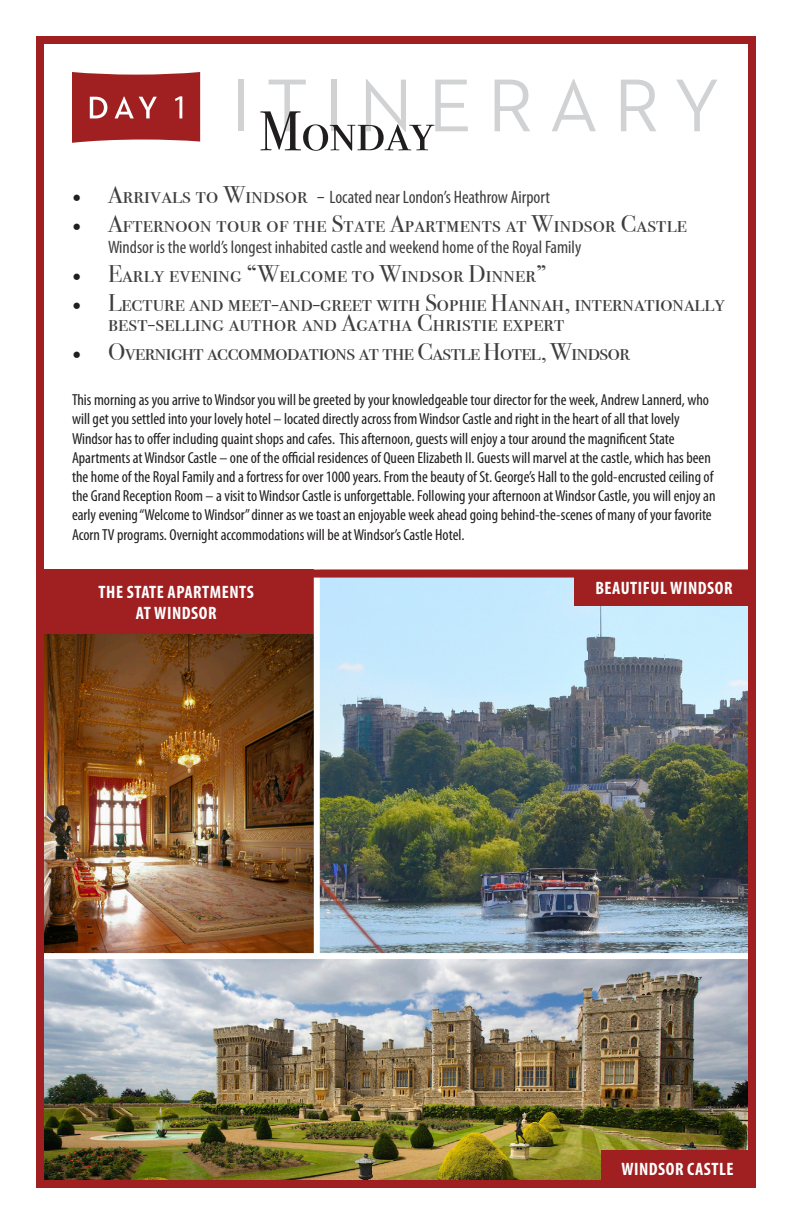
<style>
.page{position:relative;width:792px;height:1224px;background:#fff}
.page>*{position:absolute;margin:0;border:0;box-sizing:border-box;transform-origin:0 0}
.t1{font:76px "Neutraface 2 Text";letter-spacing:.2em;color:#d1d2d4}
.t2{font:56px "Bodoni Svty Two SCITCTT";color:#201d1e}
.t3{font:24px/20px "Bodoni Svty Two SCITCTT";letter-spacing:.01em;color:#3e3e3f}
.t4{font:24px "Bodoni Svty Two SCITCTT";letter-spacing:-.02em;color:#3e3e3f}
.t5{font:condensed 18px "Myriad Pro";color:#3e3e3f}
.t6{font:700 condensed 18px "Myriad Pro";letter-spacing:.03em;color:#fff}
.t7{font:condensed 16px/19.2px "Myriad Pro";color:#201d1e}
.s1{font-family:"Minion Pro";font-stretch:normal;font-size:24px;color:#231f20}
.s2{font-family:"Bodoni Svty Two SCITCTT";font-stretch:normal;font-size:24px}
.s3{font-family:"Minion Pro";color:#231f20}
</style>
<div class="page">
<img style="left:45px;top:634px;width:269px;height:319px">
<svg style="left:72px;top:72px;width:128px;height:71px"></svg>
<img style="left:45px;top:959px;width:702px;height:220px">
<img style="left:320px;top:578px;width:427px;height:375px">
<div style="left:601px;top:1150px;width:153px;height:36px;background:#a02021"></div>
<div style="left:574px;top:570px;width:180px;height:36px;background:#a02021"></div>
<div style="left:39px;top:570px;width:275px;height:64px;background:#a02021"></div>
<div style="left:36px;top:36px;width:720px;height:1152px;border:8px solid #a02021"></div>
<div style="left:39px;top:570px;width:714px;height:8px;background:#a02021"></div>
<p class="t1" style="left:231px;top:58px;width:491px">ITINERARY</p>
<p class="t2" style="left:259px;top:98px;width:177px">Monday</p>
<p class="t5" style="left:72px;top:186px;width:479px"><span class="s1">•</span> <span class="s2">Arrivals to Windsor -</span> Located near London’s Heathrow Airport</p>
<p class="t3" style="left:72px;top:213px;width:616px"><span class="s3">•</span> Afternoon tour of the State Apartments at Windsor Castle</p>
<p class="t5" style="left:108px;top:236px;width:475px">Windsor is the world’s longest inhabited castle and weekend home of the Royal Family</p>
<p class="t3" style="left:72px;top:264px;width:476px"><span class="s3">•</span> Early evening “Welcome to Windsor Dinner”</p>
<p class="t3" style="left:108px;top:293px;width:618px;text-indent:-36px"><span class="s3">•</span> Lecture and meet-and-greet with Sophie Hannah, internationally best-selling author and Agatha Christie expert</p>
<p class="t4" style="left:72px;top:337px;width:559px"><span class="s3">•</span> Overnight accommodations at the Castle Hotel, Windsor</p>
<p class="t7" style="left:72px;top:390px;width:639px">This morning as you arrive to Windsor you will be greeted by your knowledgeable tour director for the week, Andrew Lannerd, who will get you settled into your lovely hotel – located directly across from Windsor Castle and right in the heart of all that lovely</p>
<p class="t7" style="left:72px;top:428px;width:645px">Windsor has to offer including quaint shops and cafes. This afternoon, guests will enjoy a tour around the magnificent State Apartments at Windsor Castle – one of the official residences of Queen Elizabeth II. Guests will marvel at the castle, which has been the home of the Royal Family and a fortress for over 1000 years. From the beauty of St. George’s Hall to the gold-encrusted ceiling of the Grand Reception Room – a visit to Windsor Castle is unforgettable. Following your afternoon at Windsor Castle, you will enjoy an early evening “Welcome to Windsor” dinner as we toast an enjoyable week ahead going behind-the-scenes of many of your favorite Acorn TV programs. Overnight accommodations will be at Windsor’s Castle Hotel.</p>
<p class="t6" style="left:99px;top:580px;width:157px">THE STATE APARTMENTS</p>
<p class="t6" style="left:595px;top:577px;width:139px">BEAUTIFUL WINDSOR</p>
<p class="t6" style="left:136px;top:602px;width:82px">AT WINDSOR</p>
<p class="t6" style="left:621px;top:1158px;width:114px">WINDSOR CASTLE</p>
</div>
